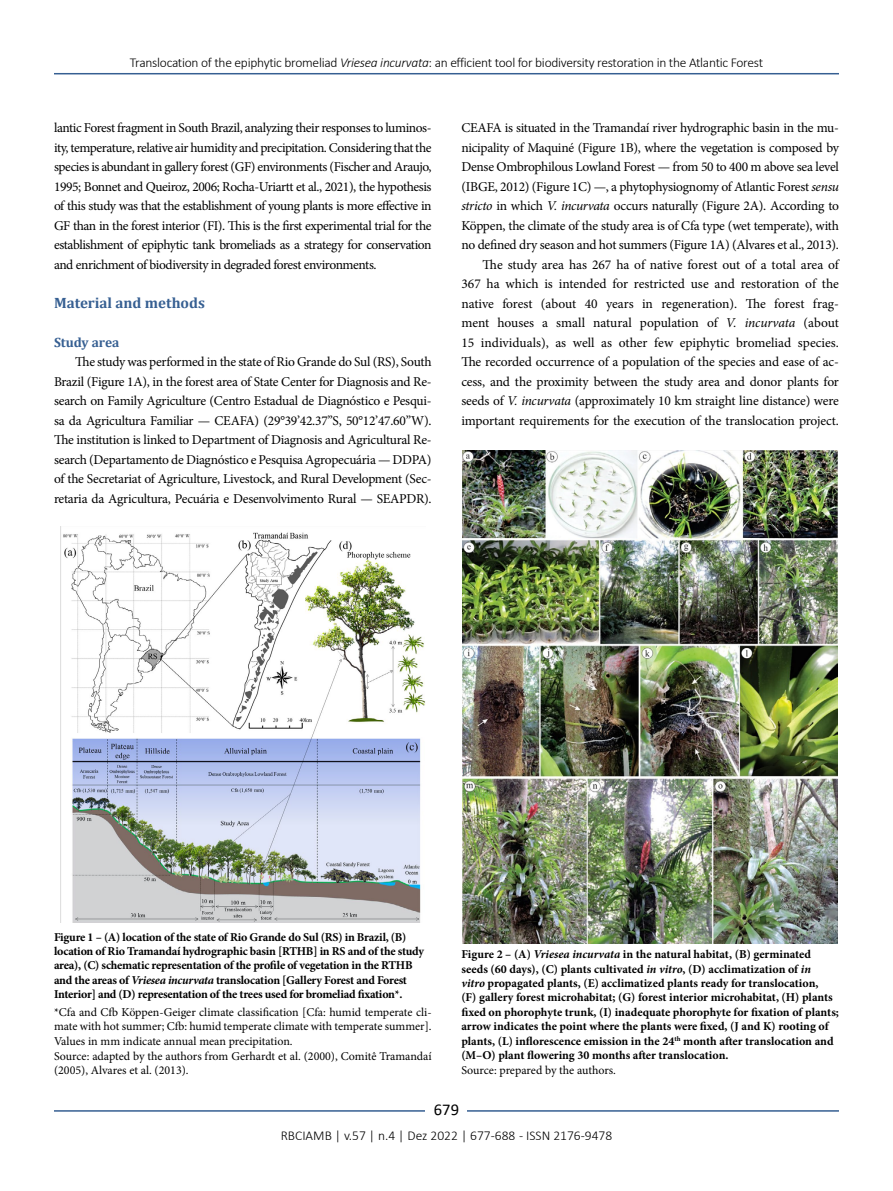
<style>
.page{position:relative;width:893px;height:1191px;background:#fff}
.page>*{position:absolute;margin:0;border:0;box-sizing:border-box;transform-origin:0 0}
.t1{font:16.5px "Calibri";color:#000}
.t2{font:700 15px "Cambria";color:#365f92}
.t3{font:13.5px/19.5px "Minion Pro";letter-spacing:-.02em;color:#000;text-align:justify}
.t4{font:300 13.5px "Calibri";letter-spacing:-.02em;color:#000}
.t5{font:300 13.5px "Calibri";color:#000}
.t6{font:700 13.5px "Cambria";color:#365f92}
.t7{font:700 12px/14.4px "Minion Pro";letter-spacing:-.01em;color:#000}
.t8{font:12px/14.5px "Minion Pro";color:#000}
.s1{font-style:italic}
</style>
<div class="page">
<hr style="left:54px;top:73px;width:785px;height:1px;background:#365f92">
<hr style="left:54px;top:1110px;width:785px;height:1px;background:#365f92">
<div style="left:426px;top:1096px;width:41px;height:26px;background:#fff"></div>
<img style="left:63px;top:532px;width:362px;height:390px">
<img style="left:463px;top:450px;width:374px;height:493px">
<p class="t4" style="left:130px;top:54px;width:635px">Translocation of the epiphytic bromeliad <span class="s1">Vriesea incurvata</span>: an efficient tool for biodiversity restoration in the Atlantic Forest</p>
<p class="t3" style="left:54px;top:118px;width:379px">lantic Forest fragment in South Brazil, analyzing their responses to luminos&shy;ity, temperature, relative air humidity and precipitation. Considering that the species is abundant in gallery forest (GF) environments (Fischer and Araujo, 1995; Bonnet and Queiroz, 2006; Rocha-Uriartt et al., 2021), the hypothesis of this study was that the establishment of young plants is more effective in GF than in the forest interior (FI). This is the first experimental trial for the establishment of epiphytic tank bromeliads as a strategy for conservation and enrichment of biodiversity in degraded forest environments.</p>
<p class="t2" style="left:54px;top:292px;width:152px">Material and methods</p>
<p class="t6" style="left:54px;top:332px;width:67px">Study area</p>
<p class="t3" style="left:54px;top:352px;width:379px;text-indent:21px">The study was performed in the state of Rio Grande do Sul (RS), South Brazil (Figure 1A), in the forest area of State Center for Diagnosis and Re&shy;search on Family Agriculture (Centro Estadual de Diagnóstico e Pesqui&shy;sa da Agricultura Familiar — CEAFA) (29°39’42.37”S, 50°12’47.60”W).<br>The institution is linked to Department of Diagnosis and Agricultural Re&shy;search (Departamento de Diagnóstico e Pesquisa Agropecuária — DDPA) of the Secretariat of Agriculture, Livestock, and Rural Development (Sec&shy;retaria da Agricultura, Pecuária e Desenvolvimento Rural — SEAPDR).</p>
<p class="t3" style="left:461px;top:118px;width:379px;text-align:right">CEAFA is situated in the Tramandaí river hydrographic basin in the mu&shy;nicipality of Maquiné (Figure 1B), where the vegetation is composed by Dense Ombrophilous Lowland Forest — from 50 to 400 m above sea level (IBGE, 2012) (Figure 1C) —, a phytophysiognomy of Atlantic Forest <span class="s1">sensu stricto</span> in which <span class="s1">V. incurvata</span> occurs naturally (Figure 2A). According to Köppen, the climate of the study area is of Cfa type (wet temperate), with no defined dry season and hot summers (Figure 1A) (Alvares et al., 2013).<br>The study area has 267 ha of native forest out of a total area of 367 ha which is intended for restricted use and restoration of the native forest (about 40 years in regeneration). The forest frag&shy;ment houses a small natural population of <span class="s1">V. incurvata</span> (about 15 individuals), as well as other few epiphytic bromeliad species.<br>The recorded occurrence of a population of the species and ease of ac&shy;cess, and the proximity between the study area and donor plants for seeds of <span class="s1">V. incurvata</span> (approximately 10 km straight line distance) were important requirements for the execution of the translocation project.</p>
<p class="t7" style="left:54px;top:929px;width:372px">Figure 1 – (A) location of the state of Rio Grande do Sul (RS) in Brazil, (B) location of Rio Tramandaí hydrographic basin [RTHB] in RS and of the study area), (C) schematic representation of the profile of vegetation in the RTHB and the areas of <span class="s1">Vriesea incurvata</span> translocation [Gallery Forest and Forest Interior] and (D) representation of the trees used for bromeliad fixation*.</p>
<p class="t8" style="left:54px;top:1005px;width:379px">*Cfa and Cfb Köppen-Geiger climate classification [Cfa: humid temperate cli&shy;mate with hot summer; Cfb: humid temperate climate with temperate summer].<br>Values in mm indicate annual mean precipitation.<br>Source: adapted by the authors from Gerhardt et al. (2000), Comitê Tramandaí (2005), Alvares et al. (2013).</p>
<p class="t7" style="left:461px;top:947px;width:379px">Figure 2 – (A) <span class="s1">Vriesea incurvata</span> in the natural habitat, (B) germinated seeds (60 days), (C) plants cultivated <span class="s1">in vitro</span>, (D) acclimatization of <span class="s1">in<br>vitro</span> propagated plants, (E) acclimatized plants ready for translocation,<br>(F) gallery forest microhabitat; (G) forest interior microhabitat, (H) plants fixed on phorophyte trunk, (I) inadequate phorophyte for fixation of plants; arrow indicates the point where the plants were fixed, (J and K) rooting of plants, (L) inflorescence emission in the 24<sup>th</sup> month after translocation and (M–O) plant flowering 30 months after translocation.</p>
<p class="t8" style="left:461px;top:1063px;width:156px">Source: prepared by the authors.</p>
<p class="t1" style="left:434px;top:1098px;width:27px">679</p>
<p class="t5" style="left:281px;top:1126px;width:333px">RBCIAMB | v.57 | n.4 | Dez 2022 | 677-688 - ISSN 2176-9478</p>
</div>
